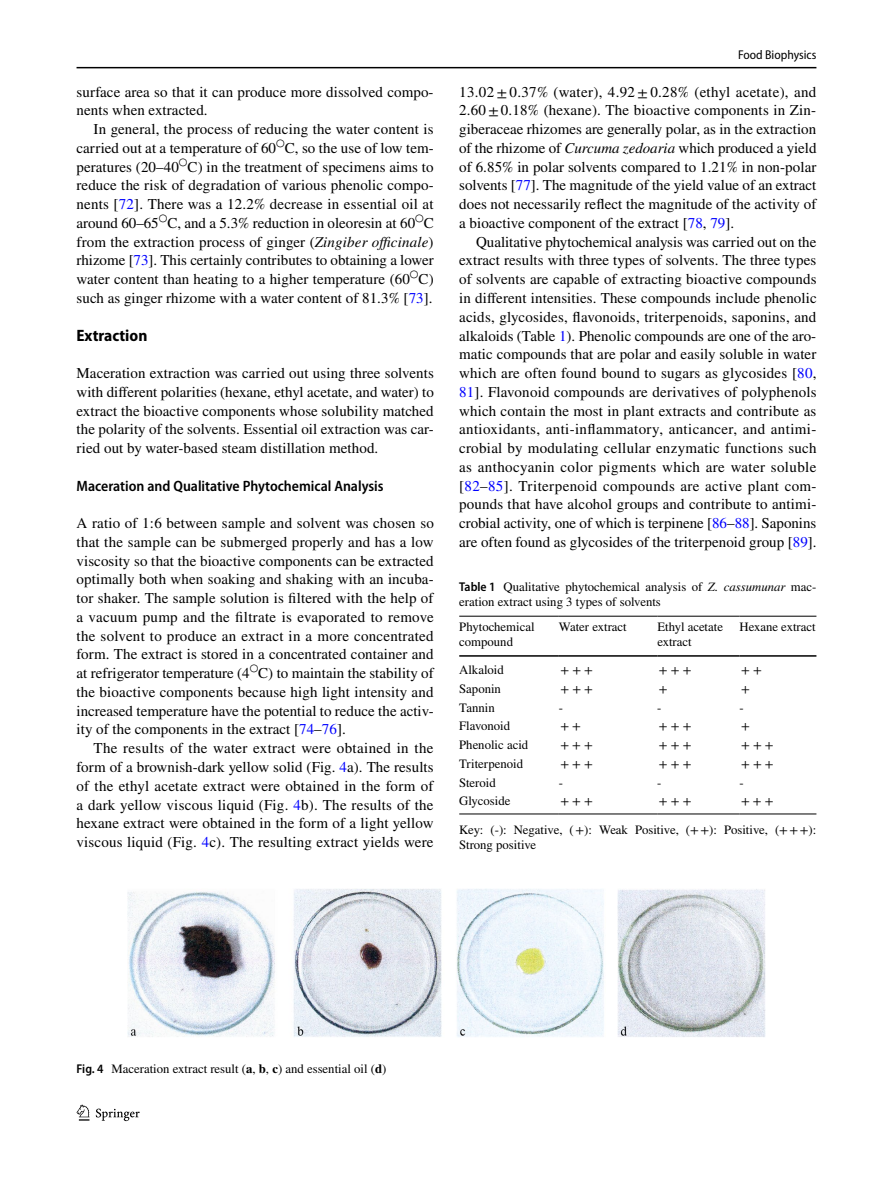
<style>
.page{position:relative;width:893px;height:1187px;background:#fff}
.page>*{position:absolute;margin:0;border:0;box-sizing:border-box;transform-origin:0 0}
.t1{font:700 semi-condensed 16.5px "Myriad Pro";color:#000}
.t2{font:15px/18.8px "STIX";letter-spacing:.005em;color:#000;text-align:justify}
.t3{font:600 semi-condensed 15px "Myriad Pro";color:#000}
.t4{font:12.75px/15px "STIX";color:#000}
.t5{font:semi-condensed 12.75px "Myriad Pro";color:#000}
.s1{color:#00f}
.s2{font-style:italic}
.s3{font-family:"Myriad Pro";font-weight:600;font-stretch:semi-condensed}
.s4{font-weight:700}
</style>
<div class="page">
<hr style="left:77px;top:67px;width:739px;height:1px;background:#000">
<svg style="left:77px;top:1104px;width:12px;height:16px"></svg>
<svg style="left:96px;top:1108px;width:44px;height:12px"></svg>
<img style="left:128px;top:889px;width:637px;height:148px">
<hr style="left:459px;top:615px;width:100px;height:1px;background:#000">
<hr style="left:459px;top:655px;width:100px;height:1px;background:#000">
<hr style="left:559px;top:615px;width:98px;height:1px;background:#000">
<hr style="left:559px;top:655px;width:98px;height:1px;background:#000">
<hr style="left:657px;top:615px;width:83px;height:1px;background:#000">
<hr style="left:657px;top:655px;width:83px;height:1px;background:#000">
<hr style="left:740px;top:615px;width:76px;height:1px;background:#000">
<hr style="left:740px;top:655px;width:76px;height:1px;background:#000">
<hr style="left:459px;top:813px;width:100px;height:1px;background:#000">
<hr style="left:559px;top:813px;width:98px;height:1px;background:#000">
<hr style="left:657px;top:813px;width:83px;height:1px;background:#000">
<hr style="left:740px;top:813px;width:76px;height:1px;background:#000">
<p class="t2" style="left:77px;top:83px;width:359px">surface area so that it can produce more dissolved compo&shy;nents when extracted.</p>
<p class="t2" style="left:77px;top:121px;width:359px;text-indent:17px">In general, the process of reducing the water content is carried out at a temperature of 60<sup>○</sup>C, so the use of low tem&shy;peratures (20–40<sup>○</sup>C) in the treatment of specimens aims to reduce the risk of degradation of various phenolic compo&shy;nents [<span class="s1">72</span>]. There was a 12.2% decrease in essential oil at around 60–65<sup>○</sup>C, and a 5.3% reduction in oleoresin at 60<sup>○</sup>C from the extraction process of ginger (<span class="s2">Zingiber officinale</span>) rhizome [<span class="s1">73</span>]. This certainly contributes to obtaining a lower water content than heating to a higher temperature (60<sup>○</sup>C) such as ginger rhizome with a water content of 81.3% [<span class="s1">73</span>].</p>
<p class="t1" style="left:77px;top:326px;width:72px">Extraction</p>
<p class="t2" style="left:77px;top:364px;width:359px">Maceration extraction was carried out using three solvents with different polarities (hexane, ethyl acetate, and water) to extract the bioactive components whose solubility matched the polarity of the solvents. Essential oil extraction was car&shy;ried out by water-based steam distillation method.</p>
<p class="t3" style="left:77px;top:477px;width:309px">Maceration and Qualitative Phytochemical Analysis</p>
<p class="t2" style="left:77px;top:514px;width:359px">A ratio of 1:6 between sample and solvent was chosen so that the sample can be submerged properly and has a low viscosity so that the bioactive components can be extracted optimally both when soaking and shaking with an incuba&shy;tor shaker. The sample solution is filtered with the help of a vacuum pump and the filtrate is evaporated to remove the solvent to produce an extract in a more concentrated form. The extract is stored in a concentrated container and at refrigerator temperature (4<sup>○</sup>C) to maintain the stability of the bioactive components because high light intensity and increased temperature have the potential to reduce the activ&shy;ity of the components in the extract [<span class="s1">74</span>–<span class="s1">76</span>].</p>
<p class="t2" style="left:76px;top:739px;width:359px;text-indent:17px">The results of the water extract were obtained in the form of a brownish-dark yellow solid (Fig. <span class="s1">4</span>a). The results of the ethyl acetate extract were obtained in the form of a dark yellow viscous liquid (Fig. <span class="s1">4</span>b). The results of the hexane extract were obtained in the form of a light yellow viscous liquid (Fig. <span class="s1">4</span>c). The resulting extract yields were</p>
<p class="t5" style="left:738px;top:48px;width:80px">Food Biophysics</p>
<p class="t2" style="left:459px;top:83px;width:359px">13.02±0.37% (water), 4.92±0.28% (ethyl acetate), and 2.60±0.18% (hexane). The bioactive components in Zin&shy;giberaceae rhizomes are generally polar, as in the extraction of the rhizome of <span class="s2">Curcuma zedoaria</span> which produced a yield of 6.85% in polar solvents compared to 1.21% in non-polar solvents [<span class="s1">77</span>]. The magnitude of the yield value of an extract does not necessarily reflect the magnitude of the activity of a bioactive component of the extract [<span class="s1">78</span>, <span class="s1">79</span>].</p>
<p class="t2" style="left:459px;top:233px;width:359px;text-indent:17px">Qualitative phytochemical analysis was carried out on the extract results with three types of solvents. The three types of solvents are capable of extracting bioactive compounds in different intensities. These compounds include phenolic acids, glycosides, flavonoids, triterpenoids, saponins, and alkaloids (Table <span class="s1">1</span>). Phenolic compounds are one of the aro&shy;matic compounds that are polar and easily soluble in water which are often found bound to sugars as glycosides [<span class="s1">80</span>, <span class="s1">81</span>]. Flavonoid compounds are derivatives of polyphenols which contain the most in plant extracts and contribute as antioxidants, anti-inflammatory, anticancer, and antimi&shy;crobial by modulating cellular enzymatic functions such as anthocyanin color pigments which are water soluble [<span class="s1">82</span>–<span class="s1">85</span>]. Triterpenoid compounds are active plant com&shy;pounds that have alcohol groups and contribute to antimi&shy;crobial activity, one of which is terpinene [<span class="s1">86</span>–<span class="s1">88</span>]. Saponins are often found as glycosides of the triterpenoid group [<span class="s1">89</span>].</p>
<p class="t4" style="left:459px;top:579px;width:359px"><span class="s3">Table 1</span> Qualitative phytochemical analysis of <span class="s2">Z. cassumunar</span> mac&shy;eration extract using 3 types of solvents</p>
<p class="t4" style="left:459px;top:620px;width:77px">Phytochemical compound</p>
<p class="t4" style="left:559px;top:620px;width:69px">Water extract</p>
<p class="t4" style="left:657px;top:620px;width:67px">Ethyl acetate extract</p>
<p class="t4" style="left:739px;top:620px;width:78px">Hexane extract</p>
<p class="t4" style="left:459px;top:663px;width:46px">Alkaloid</p>
<p class="t4" style="left:560px;top:663px;width:34px">+ + +</p>
<p class="t4" style="left:659px;top:663px;width:34px">+ + +</p>
<p class="t4" style="left:741px;top:663px;width:22px">+ +</p>
<p class="t4" style="left:459px;top:682px;width:43px">Saponin</p>
<p class="t4" style="left:560px;top:682px;width:34px">+ + +</p>
<p class="t4" style="left:659px;top:682px;width:10px">+</p>
<p class="t4" style="left:741px;top:682px;width:10px">+</p>
<p class="t4" style="left:459px;top:700px;width:37px">Tannin</p>
<p class="t4" style="left:559px;top:700px;width:6px">-</p>
<p class="t4" style="left:657px;top:700px;width:6px">-</p>
<p class="t4" style="left:739px;top:700px;width:6px">-</p>
<p class="t4" style="left:459px;top:719px;width:52px">Flavonoid</p>
<p class="t4" style="left:560px;top:719px;width:22px">+ +</p>
<p class="t4" style="left:659px;top:719px;width:34px">+ + +</p>
<p class="t4" style="left:741px;top:719px;width:10px">+</p>
<p class="t4" style="left:459px;top:738px;width:71px">Phenolic acid</p>
<p class="t4" style="left:560px;top:738px;width:34px">+ + +</p>
<p class="t4" style="left:659px;top:738px;width:34px">+ + +</p>
<p class="t4" style="left:741px;top:738px;width:34px">+ + +</p>
<p class="t4" style="left:459px;top:757px;width:65px">Triterpenoid</p>
<p class="t4" style="left:560px;top:757px;width:34px">+ + +</p>
<p class="t4" style="left:659px;top:757px;width:34px">+ + +</p>
<p class="t4" style="left:741px;top:757px;width:34px">+ + +</p>
<p class="t4" style="left:459px;top:775px;width:38px">Steroid</p>
<p class="t4" style="left:559px;top:775px;width:6px">-</p>
<p class="t4" style="left:657px;top:775px;width:6px">-</p>
<p class="t4" style="left:739px;top:775px;width:6px">-</p>
<p class="t4" style="left:459px;top:794px;width:53px">Glycoside</p>
<p class="t4" style="left:560px;top:794px;width:34px">+ + +</p>
<p class="t4" style="left:659px;top:794px;width:34px">+ + +</p>
<p class="t4" style="left:741px;top:794px;width:34px">+ + +</p>
<p class="t4" style="left:459px;top:822px;width:359px">Key: (-): Negative, (+): Weak Positive, (++): Positive, (+++):<br>Strong positive</p>
<p class="t4" style="left:77px;top:1061px;width:311px"><span class="s3">Fig. 4</span> Maceration extract result (<span class="s4">a</span>, <span class="s4">b</span>, <span class="s4">c</span>) and essential oil (<span class="s4">d</span>)</p>
</div>
